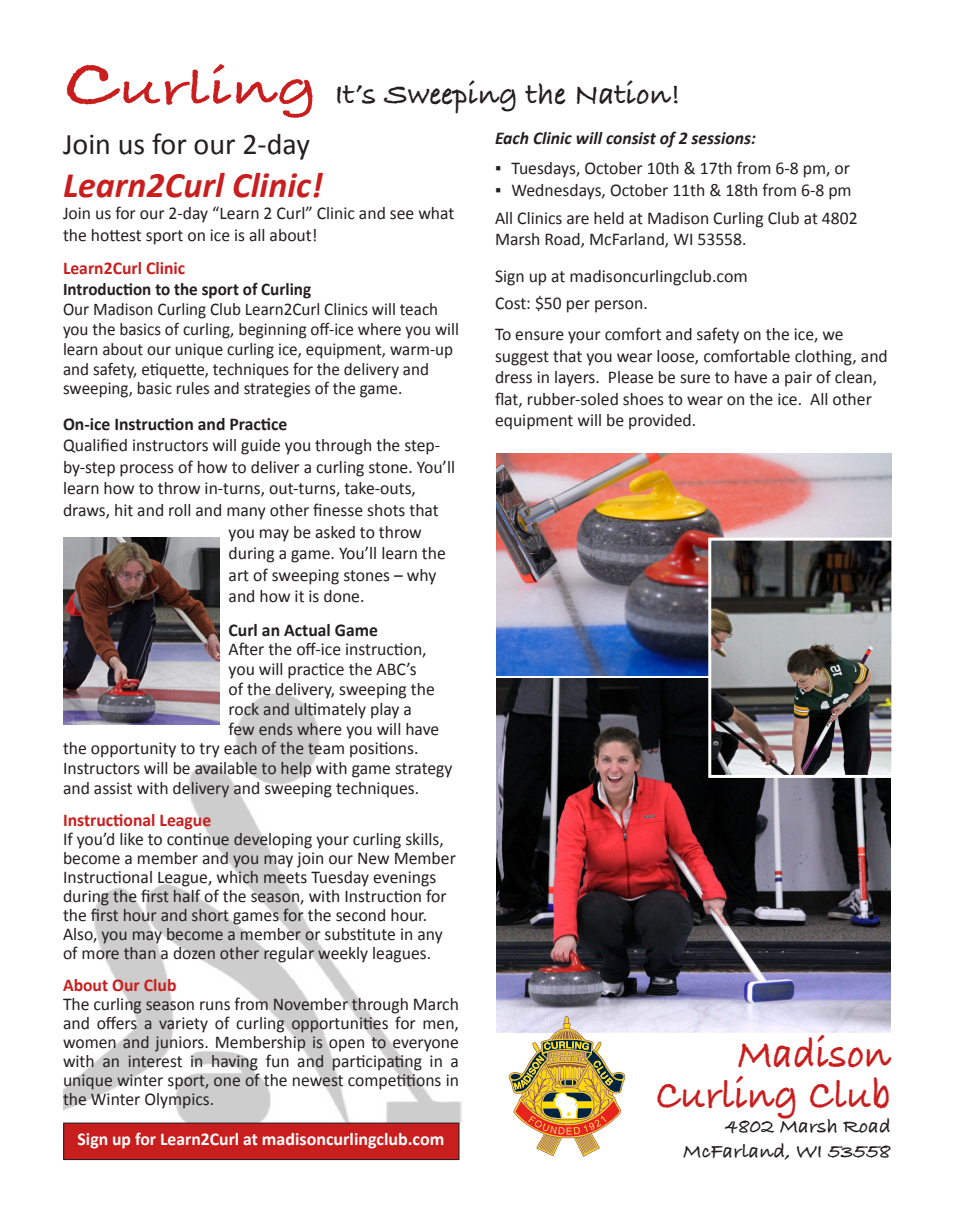
<style>
.page{position:relative;width:954px;height:1224px;background:#fff}
.page>*{position:absolute;margin:0;border:0;box-sizing:border-box;transform-origin:0 0}
.t1{font:700 43.5px "Bradley Hand ITCTT";color:#c91e1e;scale:.92 1}
.t2{font:italic 700 36px "Calibri";color:#c91e1e}
.t3{font:700 31.5px "Bradley Hand ITCTT";color:#231f20}
.t4{font:30px "Calibri";color:#231f20}
.t5{font:700 21px "Bradley Hand ITCTT";color:#231f20}
.t6{font:18px/18.9px "Calibri";color:#231f20}
.t7{font:700 18px "Calibri";color:#c91e1e}
.t8{font:700 18px "Calibri";color:#231f20}
.t9{font:700 18px "Calibri";color:#fff}
.t10{font:italic 700 18px "Calibri";color:#231f20}
.t11{font:17.85px/19.8px "Calibri";color:#231f20;scale:.96 1}
.t12{font:700 17.85px "Calibri";color:#231f20;scale:.96 1}
.s1{font-size:72px;color:#c91e1e}
.s2{font-size:54px;color:#c91e1e}
</style>
<div class="page">
<img style="left:63px;top:693px;width:399px;height:434px">
<img style="left:496px;top:679px;width:395px;height:353px">
<svg style="left:509px;top:1016px;width:116px;height:141px"></svg>
<img style="left:496px;top:454px;width:395px;height:221px">
<img style="left:63px;top:538px;width:157px;height:186px">
<div style="left:64px;top:1123px;width:395px;height:37px;background:#c91e1e"></div>
<div style="left:63px;top:1123px;width:396px;height:37px;border:1px solid #231f20"></div>
<img style="left:712px;top:542px;width:178px;height:232px">
<div style="left:708px;top:538px;width:186px;height:240px;border:3px solid #fff"></div>
<p class="t3" style="left:63px;top:70px;width:619px"><span class="s1">C</span><span class="s2">urling</span> It’s Sweeping the Nation!</p>
<p class="t4" style="left:63px;top:125px;width:248px">Join us for our 2-day</p>
<p class="t2" style="left:63px;top:163px;width:261px">Learn2Curl Clinic!</p>
<p class="t6" style="left:63px;top:202px;width:393px;line-height:21.6px">Join us for our 2-day “Learn 2 Curl” Clinic and see what the hottest sport on ice is all about!</p>
<p class="t7" style="left:63px;top:256px;width:124px">Learn2Curl Clinic</p>
<p class="t12" style="left:63px;top:278px;width:260px">Introduction to the sport of Curling</p>
<p class="t11" style="left:63px;top:300px;width:414px">Our Madison Curling Club Learn2Curl Clinics will teach you the basics of curling, beginning off-ice where you will learn about our unique curling ice, equipment, warm-up and safety, etiquette, techniques for the delivery and sweeping, basic rules and strategies of the game.</p>
<p class="t8" style="left:63px;top:412px;width:226px">On-ice Instruction and Practice</p>
<p class="t6" style="left:63px;top:436px;width:379px">Qualified instructors will guide you through the step-</p>
<p class="t6" style="left:63px;top:457px;width:394px">by-step process of how to deliver a curling stone. You’ll</p>
<p class="t6" style="left:63px;top:479px;width:354px">learn how to throw in-turns, out-turns, take-outs,</p>
<p class="t6" style="left:63px;top:501px;width:377px">draws, hit and roll and many other finesse shots that</p>
<p class="t6" style="left:229px;top:522px;width:195px">you may be asked to throw</p>
<p class="t6" style="left:229px;top:544px;width:219px">during a game. You’ll learn the</p>
<p class="t6" style="left:229px;top:565px;width:209px">art of sweeping stones – why</p>
<p class="t6" style="left:229px;top:587px;width:137px">and how it is done.</p>
<p class="t8" style="left:229px;top:618px;width:151px">Curl an Actual Game</p>
<p class="t6" style="left:229px;top:640px;width:200px">After the off-ice instruction,</p>
<p class="t6" style="left:229px;top:660px;width:190px">you will practice the ABC’s</p>
<p class="t6" style="left:229px;top:680px;width:208px">of the delivery, sweeping the</p>
<p class="t6" style="left:229px;top:699px;width:185px">rock and ultimately play a</p>
<p class="t6" style="left:229px;top:719px;width:212px">few ends where you will have</p>
<p class="t6" style="left:63px;top:739px;width:357px">the opportunity to try each of the team positions.</p>
<p class="t6" style="left:63px;top:759px;width:391px">Instructors will be available to help with game strategy</p>
<p class="t6" style="left:63px;top:779px;width:358px">and assist with delivery and sweeping techniques.</p>
<p class="t7" style="left:63px;top:809px;width:150px">Instructional League</p>
<p class="t6" style="left:63px;top:830px;width:394px">If you’d like to continue developing your curling skills, become a member and you may join our New Member Instructional League, which meets Tuesday evenings during the first half of the season, with Instruction for the first hour and short games for the second hour.<br>Also, you may become a member or substitute in any of more than a dozen other regular weekly leagues.</p>
<p class="t7" style="left:63px;top:974px;width:115px">About Our Club</p>
<p class="t6" style="left:63px;top:995px;width:398px;text-align:justify">The curling season runs from November through March and offers a variety of curling opportunities for men, women and juniors. Membership is open to everyone with an interest in having fun and participating in a unique winter sport, one of the newest competitions in the Winter Olympics.</p>
<p class="t9" style="left:78px;top:1127px;width:368px">Sign up for Learn2Curl at madisoncurlingclub.com</p>
<p class="t10" style="left:495px;top:126px;width:262px">Each Clinic will consist of 2 sessions:</p>
<p class="t6" style="left:495px;top:159px;width:357px">▪ Tuesdays, October 10th &amp; 17th from 6-8 pm, or</p>
<p class="t6" style="left:495px;top:181px;width:358px">▪ Wednesdays, October 11th &amp; 18th from 6-8 pm</p>
<p class="t6" style="left:495px;top:207px;width:364px;line-height:21.6px">All Clinics are held at Madison Curling Club at 4802<br>Marsh Road, McFarland, WI 53558.</p>
<p class="t6" style="left:495px;top:266px;width:254px">Sign up at madisoncurlingclub.com</p>
<p class="t6" style="left:495px;top:294px;width:154px">Cost: $50 per person.</p>
<p class="t6" style="left:495px;top:323px;width:394px;line-height:21.6px">To ensure your comfort and safety on the ice, we suggest that you wear loose, comfortable clothing, and dress in layers. Please be sure to have a pair of clean, flat, rubber-soled shoes to wear on the ice. All other equipment will be provided.</p>
<p class="t1" style="left:737px;top:1021px;width:168px">Madison</p>
<p class="t1" style="left:656px;top:1061px;width:257px">Curling Club</p>
<p class="t5" style="left:725px;top:1110px;width:168px">4802 Marsh Road</p>
<p class="t5" style="left:683px;top:1135px;width:209px">McFarland, WI 53558</p>
</div>
